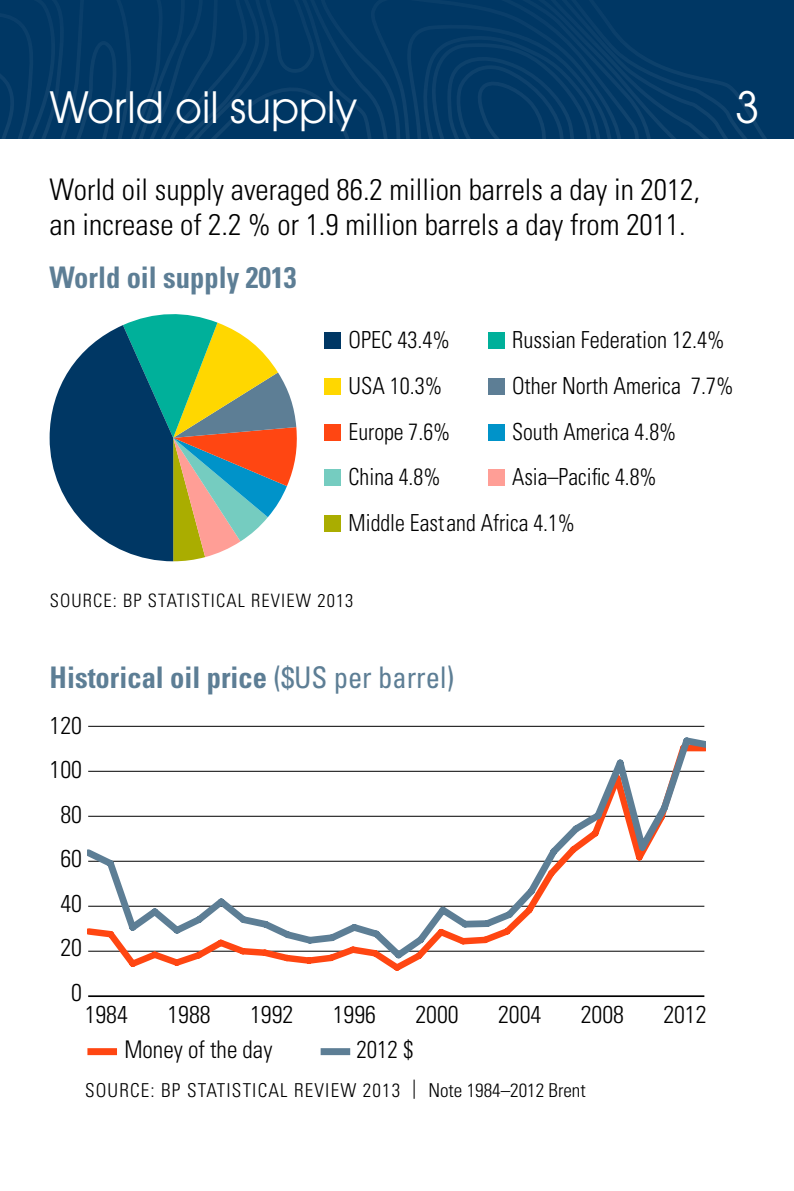
<style>
.page{position:relative;width:794px;height:1191px;background:#fff}
.page>*{position:absolute;margin:0;border:0;box-sizing:border-box;transform-origin:0 0}
.t1{font:42.7px "Avant Garde";color:#fff;scale:.96 1}
.t2{font:42.7px "Avant Garde";color:#fff}
.t3{font:300 condensed 29.75px/35px "Univers LT Std";color:#000}
.t4{font:700 condensed 29.75px "Univers LT Std";color:#5d7e95;scale:.96 1}
.t5{font:300 condensed 24.5px "Univers LT Std";color:#000}
.t6{font:300 condensed 24.5px "Univers LT Std";color:#000;scale:.96 1}
.t7{font:300 condensed 23.45px/45.9px "Univers LT Std";color:#000;scale:.94 1}
.t8{font:300 condensed 23.45px/45.9px "Univers LT Std";color:#000;scale:.96 1}
.t9{font:300 condensed 19.25px "Univers LT Std";letter-spacing:.06em;color:#000}
.t10{font:300 condensed 18.55px "Univers LT Std";letter-spacing:.06em;color:#000}
.s1{font-weight:400}
</style>
<div class="page">
<svg style="left:0;top:0;width:794px;height:139px;background:#023965"></svg>
<div style="left:325px;top:332px;width:16px;height:17px;background:#003764"></div>
<div style="left:325px;top:378px;width:16px;height:17px;background:#ffd700"></div>
<div style="left:488px;top:378px;width:17px;height:17px;background:#5d7e95"></div>
<div style="left:488px;top:332px;width:17px;height:17px;background:#00b09a"></div>
<div style="left:325px;top:424px;width:16px;height:16px;background:#ff4612"></div>
<div style="left:325px;top:469px;width:16px;height:17px;background:#75ccc0"></div>
<div style="left:488px;top:469px;width:17px;height:17px;background:#ff9e96"></div>
<div style="left:325px;top:515px;width:16px;height:17px;background:#aaad00"></div>
<div style="left:488px;top:424px;width:17px;height:16px;background:#0093c9"></div>
<svg style="left:50px;top:314px;width:247px;height:247px"></svg>
<hr style="left:88px;top:995px;width:616px;height:2px;background:#000">
<hr style="left:88px;top:725px;width:616px;height:2px;background:#000">
<svg style="left:88px;top:737px;width:617px;height:227px"></svg>
<div style="left:87px;top:1048px;width:30px;height:7px;background:#ff4612"></div>
<div style="left:321px;top:1048px;width:29px;height:7px;background:#5d7e95"></div>
<h1 class="t1" style="left:50px;top:82px;width:322px">World oil supply</h1>
<h1 class="t2" style="left:735px;top:82px;width:25px">3</h1>
<p class="t3" style="left:50px;top:172px;width:652px">World oil supply averaged 86.2 million barrels a day in 2012, an increase of 2.2 % or 1.9 million barrels a day from 2011.</p>
<p class="t4" style="left:50px;top:259px;width:259px">World oil supply 2013</p>
<p class="t8" style="left:348px;top:317px;width:107px">OPEC 43.4%<br>USA 10.3%</p>
<p class="t8" style="left:512px;top:317px;width:223px">Russian Federation 12.4%</p>
<p class="t8" style="left:512px;top:363px;width:232px">Other North America 7.7%</p>
<p class="t7" style="left:512px;top:408px;width:176px">South America 4.8%</p>
<p class="t7" style="left:348px;top:408px;width:110px">Europe 7.6%<br>China 4.8%</p>
<p class="t7" style="left:348px;top:454px;width:329px;text-indent:163px">Asia–Pacific 4.8%<br>Middle East and Africa 4.1%</p>
<p class="t10" style="left:50px;top:589px;width:305px">SOURCE: BP STATISTICAL REVIEW 2013</p>
<p class="t4" style="left:50px;top:659px;width:423px">Historical oil price <span class="s1">($US per barrel)</span></p>
<p class="t5" style="left:50px;top:710px;width:34px">120</p>
<p class="t5" style="left:50px;top:755px;width:34px">100</p>
<p class="t5" style="left:60px;top:799px;width:23px">80</p>
<p class="t5" style="left:60px;top:843px;width:23px">60</p>
<p class="t5" style="left:60px;top:888px;width:23px">40</p>
<p class="t5" style="left:60px;top:932px;width:23px">20</p>
<p class="t5" style="left:71px;top:977px;width:12px">0</p>
<p class="t5" style="left:85px;top:999px;width:45px">1984</p>
<p class="t5" style="left:167px;top:999px;width:45px">1988</p>
<p class="t5" style="left:250px;top:999px;width:45px">1992</p>
<p class="t5" style="left:333px;top:999px;width:45px">1996</p>
<p class="t5" style="left:415px;top:999px;width:45px">2000</p>
<p class="t5" style="left:498px;top:999px;width:45px">2004</p>
<p class="t5" style="left:581px;top:999px;width:45px">2008</p>
<p class="t5" style="left:663px;top:999px;width:45px">2012</p>
<p class="t6" style="left:124px;top:1034px;width:156px">Money of the day</p>
<p class="t6" style="left:356px;top:1034px;width:61px">2012 $</p>
<p class="t9" style="left:85px;top:1078px;width:502px">SOURCE: BP STATISTICAL REVIEW 2013 | Note 1984–2012 Brent</p>
</div>
